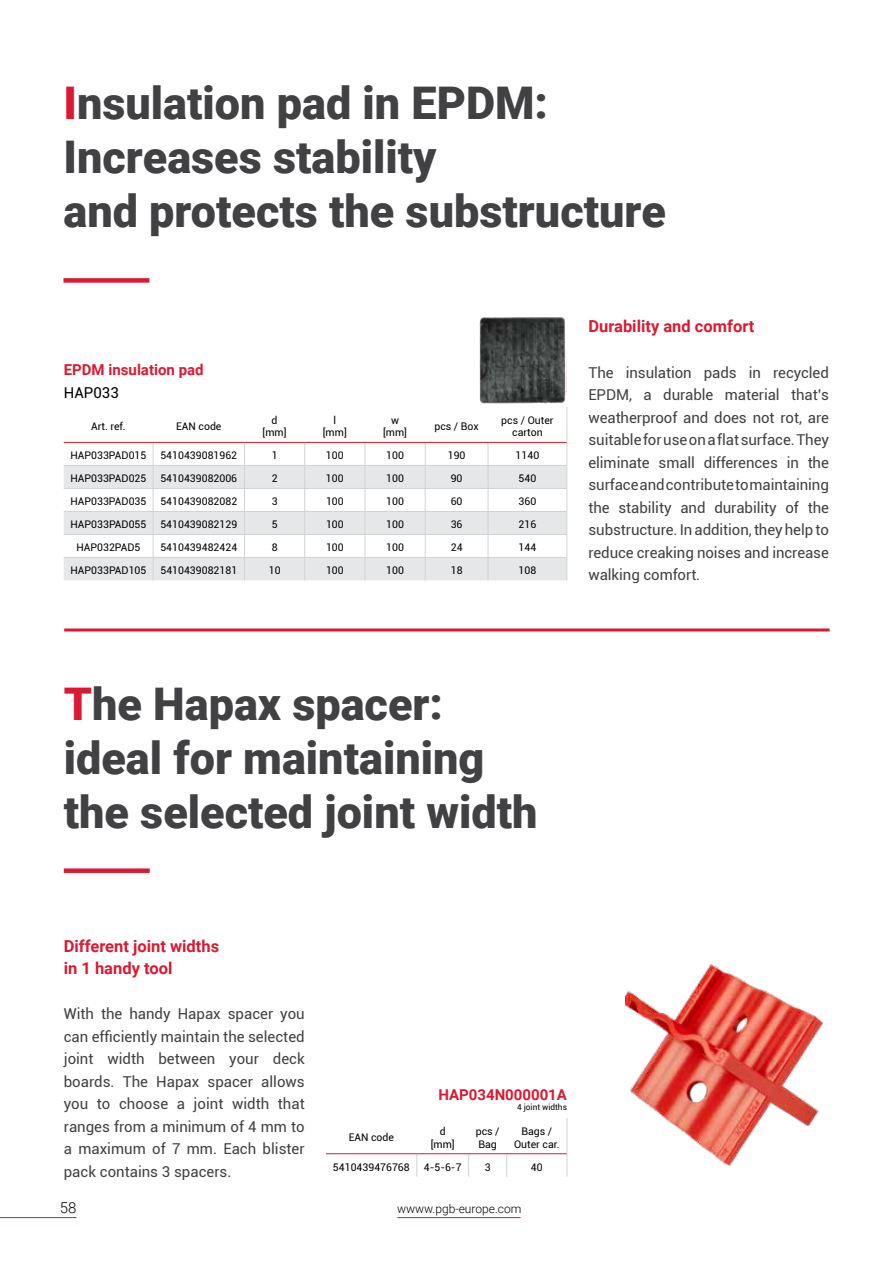
<style>
.page{position:relative;width:893px;height:1263px;background:#fff}
.page>*{position:absolute;margin:0;border:0;box-sizing:border-box;transform-origin:0 0}
.t1{font:900 45px/54px "Roboto";color:#414042}
.t2{font:700 16.5px/22.5px "Roboto";color:#da1a32}
.t3{font:15px/22.5px "Roboto";color:#414042;text-align:justify}
.t4{font:700 15px "Roboto";color:#da1a32}
.t5{font:15px "Roboto";color:#000}
.t6{font:300 15px "Roboto";color:#000}
.t7{font:300 12px "Roboto";color:#000}
.t8{font:10.5px/12.6px "Roboto";color:#000;text-align:center}
.t9{font:8.25px "Roboto";color:#000}
.s1{color:#da1a32}
</style>
<div class="page">
<hr style="left:0;top:1217px;width:77px;height:1px;background:#da1a32">
<hr style="left:397px;top:1217px;width:124px;height:1px;background:#da1a32">
<img style="left:625px;top:964px;width:197px;height:202px">
<img style="left:479px;top:317px;width:88px;height:87px">
<div style="left:64px;top:868px;width:86px;height:5px;background:#da1a32"></div>
<svg style="left:416px;top:1154px;width:1px;height:23px"></svg>
<svg style="left:468px;top:1154px;width:1px;height:23px"></svg>
<svg style="left:506px;top:1154px;width:1px;height:23px"></svg>
<svg style="left:567px;top:1154px;width:1px;height:23px"></svg>
<hr style="left:326px;top:1153px;width:91px;height:1px;background:#da1a32">
<hr style="left:417px;top:1153px;width:52px;height:1px;background:#da1a32">
<hr style="left:469px;top:1153px;width:38px;height:1px;background:#da1a32">
<hr style="left:507px;top:1153px;width:60px;height:1px;background:#da1a32">
<hr style="left:567px;top:1118px;width:1px;height:36px;background:#d1d3d4">
<div style="left:63px;top:278px;width:86px;height:5px;background:#da1a32"></div>
<hr style="left:64px;top:628px;width:766px;height:3px;background:#da1a32">
<svg style="left:64px;top:466px;width:503px;height:114px;fill:#e6e7e8"></svg>
<hr style="left:64px;top:465px;width:89px;height:1px;background:#d1d3d4">
<hr style="left:153px;top:465px;width:91px;height:1px;background:#d1d3d4">
<hr style="left:244px;top:465px;width:61px;height:1px;background:#d1d3d4">
<hr style="left:305px;top:465px;width:60px;height:1px;background:#d1d3d4">
<hr style="left:365px;top:465px;width:60px;height:1px;background:#d1d3d4">
<hr style="left:425px;top:465px;width:63px;height:1px;background:#d1d3d4">
<hr style="left:488px;top:465px;width:79px;height:1px;background:#d1d3d4">
<hr style="left:64px;top:488px;width:89px;height:1px;background:#d1d3d4">
<hr style="left:153px;top:488px;width:91px;height:1px;background:#d1d3d4">
<hr style="left:244px;top:488px;width:61px;height:1px;background:#d1d3d4">
<hr style="left:305px;top:488px;width:60px;height:1px;background:#d1d3d4">
<hr style="left:365px;top:488px;width:60px;height:1px;background:#d1d3d4">
<hr style="left:425px;top:488px;width:63px;height:1px;background:#d1d3d4">
<hr style="left:488px;top:488px;width:79px;height:1px;background:#d1d3d4">
<hr style="left:64px;top:511px;width:89px;height:1px;background:#d1d3d4">
<hr style="left:153px;top:511px;width:91px;height:1px;background:#d1d3d4">
<hr style="left:244px;top:511px;width:61px;height:1px;background:#d1d3d4">
<hr style="left:305px;top:511px;width:60px;height:1px;background:#d1d3d4">
<hr style="left:365px;top:511px;width:60px;height:1px;background:#d1d3d4">
<hr style="left:425px;top:511px;width:63px;height:1px;background:#d1d3d4">
<hr style="left:488px;top:511px;width:79px;height:1px;background:#d1d3d4">
<hr style="left:64px;top:534px;width:89px;height:1px;background:#d1d3d4">
<hr style="left:153px;top:534px;width:91px;height:1px;background:#d1d3d4">
<hr style="left:244px;top:534px;width:61px;height:1px;background:#d1d3d4">
<hr style="left:305px;top:534px;width:60px;height:1px;background:#d1d3d4">
<hr style="left:365px;top:534px;width:60px;height:1px;background:#d1d3d4">
<hr style="left:425px;top:534px;width:63px;height:1px;background:#d1d3d4">
<hr style="left:488px;top:534px;width:79px;height:1px;background:#d1d3d4">
<hr style="left:64px;top:557px;width:89px;height:1px;background:#d1d3d4">
<hr style="left:153px;top:557px;width:91px;height:1px;background:#d1d3d4">
<hr style="left:244px;top:557px;width:61px;height:1px;background:#d1d3d4">
<hr style="left:305px;top:557px;width:60px;height:1px;background:#d1d3d4">
<hr style="left:365px;top:557px;width:60px;height:1px;background:#d1d3d4">
<hr style="left:425px;top:557px;width:63px;height:1px;background:#d1d3d4">
<hr style="left:488px;top:557px;width:79px;height:1px;background:#d1d3d4">
<svg style="left:153px;top:443px;width:1px;height:137px"></svg>
<svg style="left:244px;top:443px;width:1px;height:137px"></svg>
<svg style="left:304px;top:443px;width:1px;height:137px"></svg>
<svg style="left:365px;top:443px;width:1px;height:137px"></svg>
<svg style="left:425px;top:443px;width:1px;height:137px"></svg>
<svg style="left:488px;top:443px;width:1px;height:137px"></svg>
<svg style="left:567px;top:442px;width:1px;height:138px"></svg>
<hr style="left:64px;top:442px;width:89px;height:1px;background:#da1a32">
<hr style="left:153px;top:442px;width:91px;height:1px;background:#da1a32">
<hr style="left:244px;top:442px;width:61px;height:1px;background:#da1a32">
<hr style="left:305px;top:442px;width:60px;height:1px;background:#da1a32">
<hr style="left:365px;top:442px;width:60px;height:1px;background:#da1a32">
<hr style="left:425px;top:442px;width:63px;height:1px;background:#da1a32">
<hr style="left:488px;top:442px;width:79px;height:1px;background:#da1a32">
<hr style="left:567px;top:407px;width:1px;height:35px;background:#d1d3d4">
<h1 class="t1" style="left:63px;top:74px;width:604px"><span class="s1">I</span>nsulation pad in EPDM:<br>Increases stability<br>and protects the substructure</h1>
<p class="t4" style="left:64px;top:359px;width:141px">EPDM insulation pad</p>
<p class="t5" style="left:64px;top:382px;width:57px">HAP033</p>
<p class="t8" style="left:91px;top:420px;width:36px">Art. ref.</p>
<p class="t8" style="left:176px;top:420px;width:47px">EAN code</p>
<p class="t8" style="left:263px;top:413px;width:26px">d [mm]</p>
<p class="t8" style="left:323px;top:413px;width:26px">l [mm]</p>
<p class="t8" style="left:383px;top:413px;width:26px">w [mm]</p>
<p class="t8" style="left:434px;top:420px;width:46px">pcs / Box</p>
<p class="t8" style="left:501px;top:413px;width:54px">pcs / Outer carton</p>
<p class="t8" style="left:70px;top:449px;width:77px">HAP033PAD015</p>
<p class="t8" style="left:160px;top:449px;width:78px">5410439081962</p>
<p class="t8" style="left:272px;top:449px;width:7px">1</p>
<p class="t8" style="left:326px;top:449px;width:19px">100</p>
<p class="t8" style="left:386px;top:449px;width:19px">100</p>
<p class="t8" style="left:448px;top:449px;width:19px">190</p>
<p class="t8" style="left:516px;top:449px;width:25px">1140</p>
<p class="t8" style="left:70px;top:472px;width:77px">HAP033PAD025</p>
<p class="t8" style="left:160px;top:472px;width:78px">5410439082006</p>
<p class="t8" style="left:272px;top:472px;width:7px">2</p>
<p class="t8" style="left:326px;top:472px;width:19px">100</p>
<p class="t8" style="left:386px;top:472px;width:19px">100</p>
<p class="t8" style="left:451px;top:472px;width:13px">90</p>
<p class="t8" style="left:519px;top:472px;width:19px">540</p>
<p class="t8" style="left:70px;top:495px;width:77px">HAP033PAD035</p>
<p class="t8" style="left:160px;top:495px;width:78px">5410439082082</p>
<p class="t8" style="left:272px;top:495px;width:7px">3</p>
<p class="t8" style="left:326px;top:495px;width:19px">100</p>
<p class="t8" style="left:386px;top:495px;width:19px">100</p>
<p class="t8" style="left:451px;top:495px;width:13px">60</p>
<p class="t8" style="left:519px;top:495px;width:19px">360</p>
<p class="t8" style="left:70px;top:518px;width:77px">HAP033PAD055</p>
<p class="t8" style="left:160px;top:518px;width:78px">5410439082129</p>
<p class="t8" style="left:272px;top:518px;width:7px">5</p>
<p class="t8" style="left:326px;top:518px;width:19px">100</p>
<p class="t8" style="left:386px;top:518px;width:19px">100</p>
<p class="t8" style="left:451px;top:518px;width:13px">36</p>
<p class="t8" style="left:519px;top:518px;width:19px">216</p>
<p class="t8" style="left:76px;top:541px;width:66px">HAP032PAD5</p>
<p class="t8" style="left:160px;top:541px;width:78px">5410439482424</p>
<p class="t8" style="left:272px;top:541px;width:7px">8</p>
<p class="t8" style="left:326px;top:541px;width:19px">100</p>
<p class="t8" style="left:386px;top:541px;width:19px">100</p>
<p class="t8" style="left:451px;top:541px;width:13px">24</p>
<p class="t8" style="left:519px;top:541px;width:19px">144</p>
<p class="t8" style="left:70px;top:564px;width:77px">HAP033PAD105</p>
<p class="t8" style="left:160px;top:564px;width:78px">5410439082181</p>
<p class="t8" style="left:269px;top:564px;width:13px">10</p>
<p class="t8" style="left:326px;top:564px;width:19px">100</p>
<p class="t8" style="left:386px;top:564px;width:19px">100</p>
<p class="t8" style="left:451px;top:564px;width:13px">18</p>
<p class="t8" style="left:519px;top:564px;width:19px">108</p>
<p class="t2" style="left:588px;top:315px;width:167px">Durability and comfort</p>
<p class="t3" style="left:588px;top:360px;width:242px">The insulation pads in recycled EPDM, a durable material that’s weatherproof and does not rot, are suitable for use on a flat surface. They eliminate small differences in the surface and contribute to maintaining the stability and durability of the substructure. In addition, they help to reduce creaking noises and increase walking comfort.</p>
<h1 class="t1" style="left:64px;top:675px;width:475px"><span class="s1">T</span>he Hapax spacer: ideal for maintaining the selected joint width</h1>
<p class="t2" style="left:64px;top:934px;width:157px">Different joint widths in 1 handy tool</p>
<p class="t3" style="left:64px;top:1002px;width:242px">With the handy Hapax spacer you can efficiently maintain the selected joint width between your deck boards. The Hapax spacer allows you to choose a joint width that ranges from a minimum of 4 mm to a maximum of 7 mm. Each blister pack contains 3 spacers.</p>
<p class="t4" style="left:438px;top:1084px;width:130px">HAP034N000001A</p>
<p class="t9" style="left:517px;top:1101px;width:51px">4 joint widths</p>
<p class="t8" style="left:349px;top:1131px;width:47px">EAN code</p>
<p class="t8" style="left:431px;top:1125px;width:26px">d [mm]</p>
<p class="t8" style="left:476px;top:1125px;width:25px;text-align:left">pcs /<br>Bag</p>
<p class="t8" style="left:514px;top:1125px;width:47px">Bags /<br>Outer car.</p>
<p class="t8" style="left:333px;top:1160px;width:78px">5410439476768</p>
<p class="t8" style="left:424px;top:1160px;width:39px">4-5-6-7</p>
<p class="t8" style="left:485px;top:1160px;width:7px">3</p>
<p class="t8" style="left:531px;top:1160px;width:13px">40</p>
<p class="t6" style="left:60px;top:1197px;width:18px">58</p>
<p class="t7" style="left:397px;top:1200px;width:126px">wwww.pgb-europe.com</p>
</div>
